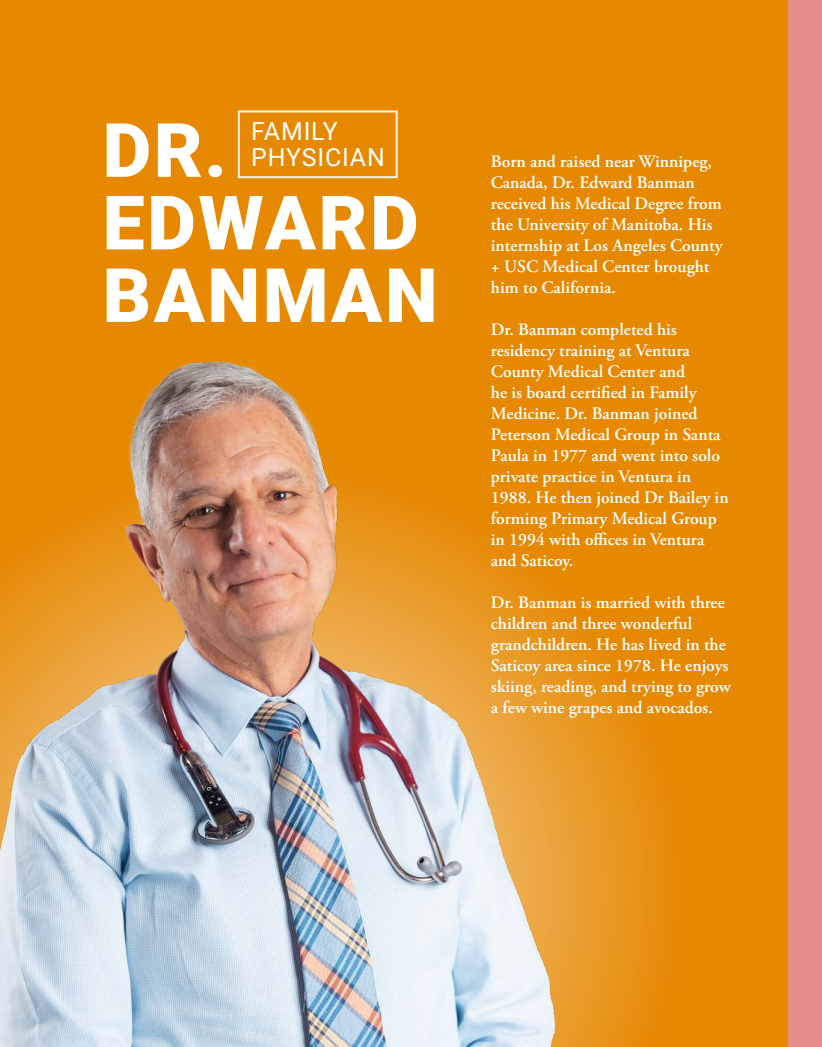
<style>
.page{position:relative;width:822px;height:1047px;background:#fff}
.page>*{position:absolute;margin:0;border:0;box-sizing:border-box;transform-origin:0 0}
.t1{font:900 75px "Roboto";letter-spacing:.035em;color:#fff}
.t2{font:24.88px "Roboto";letter-spacing:.035em;color:#fff}
.t3{font:600 17.5px/21px "Adobe Garamond Pro";color:#fff}
</style>
<div class="page">
<div style="left:0;top:0;width:788px;height:1046px;background:#e68800"></div>
<svg style="left:562px;top:613px;width:107px;height:433px"></svg>
<div style="left:788px;top:0;width:33px;height:1046px;background:#e58d8b"></div>
<img style="left:0;top:361px;width:562px;height:685px">
<div style="left:238px;top:110px;width:159px;height:68px;border:2px solid #fff"></div>
<p class="t2" style="left:251px;top:114px;width:88px">FAMILY</p>
<p class="t2" style="left:251px;top:140px;width:135px">PHYSICIAN</p>
<p class="t1" style="left:103px;top:98px;width:126px">DR.</p>
<p class="t1" style="left:103px;top:170px;width:317px">EDWARD</p>
<p class="t1" style="left:103px;top:243px;width:336px">BANMAN</p>
<p class="t3" style="left:490px;top:151px;width:233px">Born and raised near Winnipeg,<br>Canada, Dr. Edward Banman received his Medical Degree from the University of Manitoba. His internship at Los Angeles County + USC Medical Center brought him to California.</p>
<p class="t3" style="left:490px;top:319px;width:239px">Dr. Banman completed his residency training at Ventura<br>County Medical Center and<br>he is board certified in Family<br>Medicine. Dr. Banman joined<br>Peterson Medical Group in Santa<br>Paula in 1977 and went into solo private practice in Ventura in<br>1988. He then joined Dr Bailey in forming Primary Medical Group in 1994 with offices in Ventura and Saticoy.</p>
<p class="t3" style="left:490px;top:592px;width:241px">Dr. Banman is married with three children and three wonderful grandchildren. He has lived in the<br>Saticoy area since 1978. He enjoys skiing, reading, and trying to grow a few wine grapes and avocados.</p>
</div>
